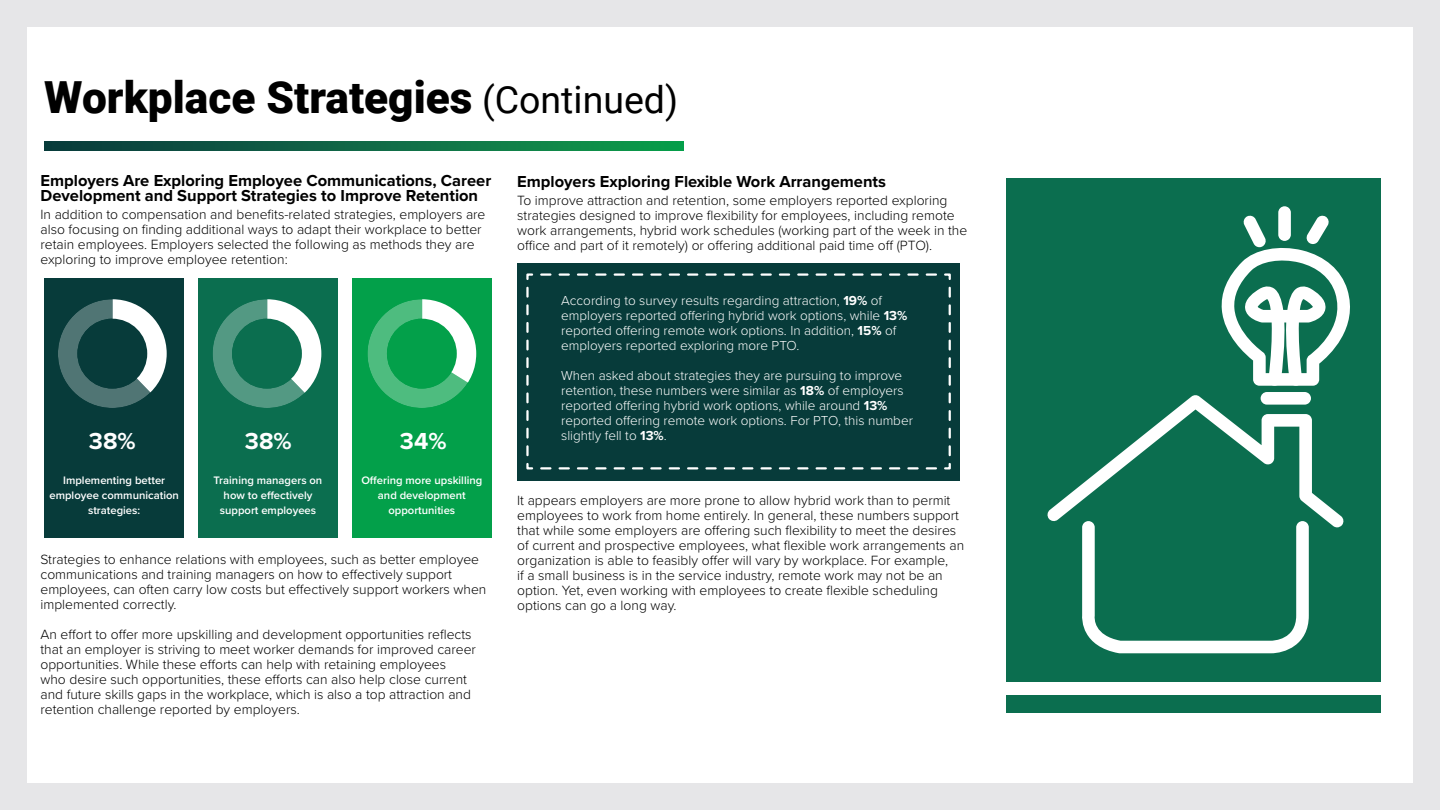
<style>
.page{position:relative;width:1440px;height:810px;background:#e6e6e8}
.page>*{position:absolute;margin:0;border:0;box-sizing:border-box;transform-origin:0 0}
.t1{font:900 44.25px "Roboto";color:#000}
.t2{font:700 24px "Proxima Nova";color:#fff}
.t3{font:700 16.5px/15px "Proxima Nova";color:#000}
.t4{font:300 13.88px/15px "Proxima Nova";color:#000}
.t5{font:300 13.5px/15px "Proxima Nova";color:#fff}
.t6{font:600 11.25px/15px "Proxima Nova";color:#fff;text-align:center}
.s1{font-weight:400;font-size:37.5px}
.s2{font-weight:700}
</style>
<div class="page">
<div style="left:27px;top:27px;width:1386px;height:756px;background:#fff"></div>
<div style="left:44px;top:278px;width:140px;height:260px;background:#073b3a"></div>
<div style="left:198px;top:278px;width:140px;height:260px;background:#0b6e4f"></div>
<div style="left:352px;top:278px;width:140px;height:260px;background:#03a04a"></div>
<svg style="left:44px;top:142px;width:639px;height:8px;background:#0d6a45"></svg>
<svg style="left:58px;top:299px;width:109px;height:109px"></svg>
<svg style="left:213px;top:299px;width:108px;height:109px"></svg>
<svg style="left:368px;top:299px;width:108px;height:109px"></svg>
<div style="left:1006px;top:178px;width:374px;height:504px;background:#0b6e4f"></div>
<div style="left:1006px;top:695px;width:374px;height:17px;background:#0b6e4f"></div>
<svg style="left:1047px;top:395px;width:297px;height:258px"></svg>
<div style="left:1261px;top:392px;width:50px;height:13px;background:#fff;border-radius:6px"></div>
<div style="left:1278px;top:206px;width:13px;height:35px;background:#fff;border-radius:6px"></div>
<svg style="left:1221px;top:215px;width:129px;height:171px"></svg>
<div style="left:517px;top:263px;width:443px;height:218px;background:#073b3a"></div>
<svg style="left:526px;top:273px;width:425px;height:197px"></svg>
<h1 class="t1" style="left:44px;top:67px;width:635px">Workplace Strategies <span class="s1">(Continued)</span></h1>
<p class="t3" style="left:40px;top:173px;width:452px">Employers Are Exploring Employee Communications, Career<br>Development and Support Strategies to Improve Retention</p>
<p class="t4" style="left:40px;top:206px;width:447px">In addition to compensation and benefits-related strategies, employers are also focusing on finding additional ways to adapt their workplace to better retain employees. Employers selected the following as methods they are exploring to improve employee retention:</p>
<h2 class="t2" style="left:89px;top:423px;width:48px">38%</h2>
<h2 class="t2" style="left:245px;top:423px;width:48px">38%</h2>
<h2 class="t2" style="left:400px;top:423px;width:48px">34%</h2>
<p class="t6" style="left:50px;top:472px;width:131px">Implementing better employee communication strategies:</p>
<p class="t6" style="left:214px;top:472px;width:110px">Training managers on how to effectively support employees</p>
<p class="t6" style="left:361px;top:472px;width:122px">Offering more upskilling and development opportunities</p>
<p class="t4" style="left:40px;top:551px;width:447px">Strategies to enhance relations with employees, such as better employee communications and training managers on how to effectively support employees, can often carry low costs but effectively support workers when implemented correctly.</p>
<p class="t4" style="left:40px;top:626px;width:437px">An effort to offer more upskilling and development opportunities reflects that an employer is striving to meet worker demands for improved career opportunities. While these efforts can help with retaining employees<br>who desire such opportunities, these efforts can also help close current and future skills gaps in the workplace, which is also a top attraction and retention challenge reported by employers.</p>
<p class="t3" style="left:517px;top:174px;width:370px">Employers Exploring Flexible Work Arrangements</p>
<p class="t4" style="left:517px;top:192px;width:452px">To improve attraction and retention, some employers reported exploring strategies designed to improve flexibility for employees, including remote work arrangements, hybrid work schedules (working part of the week in the office and part of it remotely) or offering additional paid time off (PTO).</p>
<p class="t5" style="left:561px;top:293px;width:348px">According to survey results regarding attraction, <span class="s2">19%</span> of employers reported offering hybrid work options, while <span class="s2">13% </span>reported offering remote work options. In addition, <span class="s2">15%</span> of employers reported exploring more PTO.</p>
<p class="t5" style="left:561px;top:368px;width:353px">When asked about strategies they are pursuing to improve retention, these numbers were similar as <span class="s2">18%</span> of employers reported offering hybrid work options, while around <span class="s2">13% </span>reported offering remote work options. For PTO, this number slightly fell to <span class="s2">13%</span>.</p>
<p class="t4" style="left:517px;top:492px;width:448px">It appears employers are more prone to allow hybrid work than to permit employees to work from home entirely. In general, these numbers support that while some employers are offering such flexibility to meet the desires of current and prospective employees, what flexible work arrangements an organization is able to feasibly offer will vary by workplace. For example,<br>if a small business is in the service industry, remote work may not be an option. Yet, even working with employees to create flexible scheduling options can go a long way.</p>
</div>
